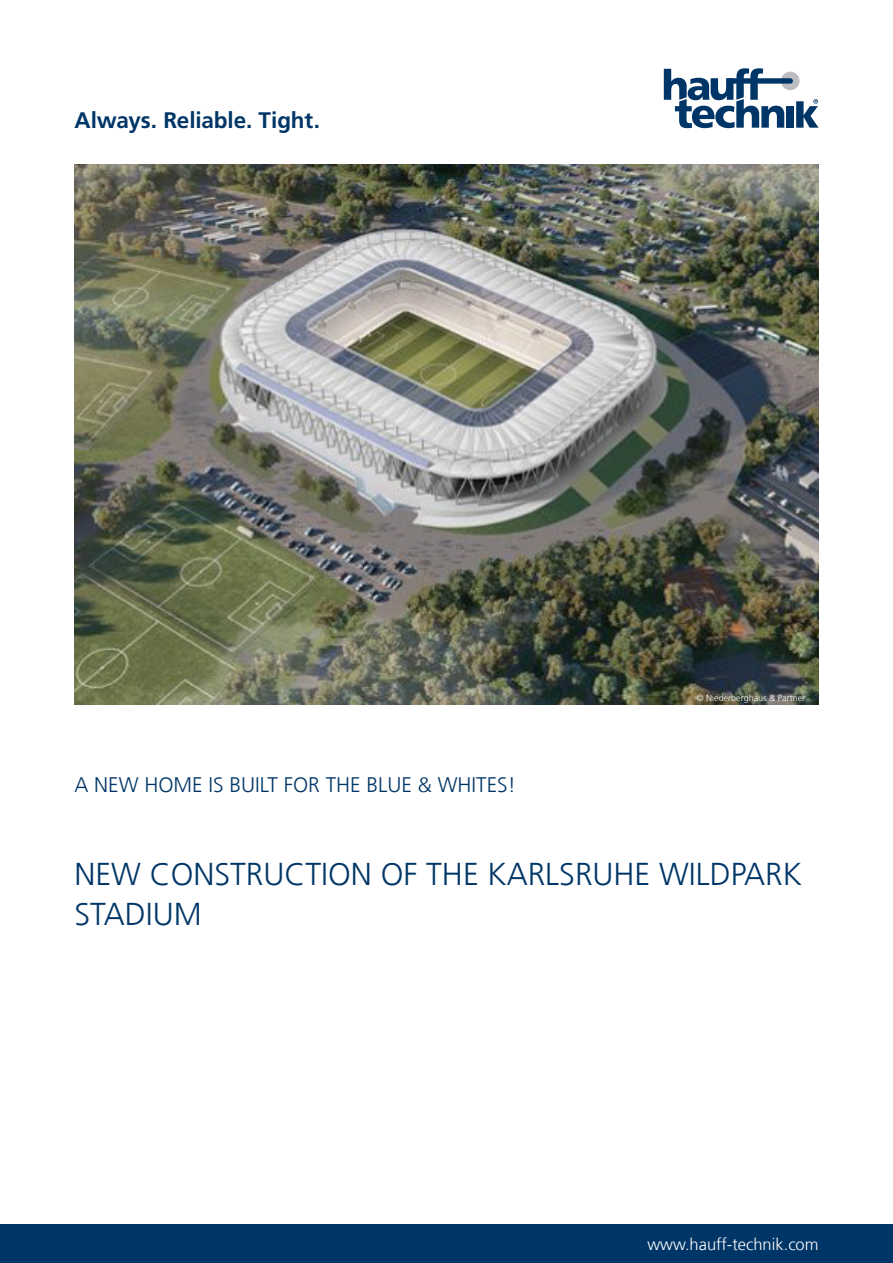
<style>
.page{position:relative;width:893px;height:1263px;background:#fff}
.page>*{position:absolute;margin:0;border:0;box-sizing:border-box;transform-origin:0 0}
._2018_cover_h1{font:300 31.5px/40.5px "Frutigerfor Hauff";color:#003667}
._2018_immer_sicher_d{font:700 22.5px "Frutigerfor Hauff";letter-spacing:-.005em;color:#003667}
._2018_cover_h2{font:300 21px "Frutigerfor Hauff";color:#003667}
.t1{font:300 16.5px "Frutigerfor Hauff";color:#fff}
.kommentare{font:300 9px "Frutigerfor Hauff";color:#fff}
</style>
<div class="page">
<svg style="left:664px;top:68px;width:155px;height:60px"></svg>
<div style="left:0;top:1225px;width:893px;height:38px;background:#003667"></div>
<img style="left:74px;top:164px;width:745px;height:540px">
<p class="_2018_immer_sicher_d" style="left:74px;top:107px;width:247px">Always. Reliable. Tight.</p>
<p class="_2018_cover_h2" style="left:74px;top:772px;width:443px">A NEW HOME IS BUILT FOR THE BLUE &amp; WHITES!</p>
<p class="kommentare" style="left:696px;top:692px;width:110px">© Niederberghaus &amp; Partner</p>
<p class="_2018_cover_h1" style="left:74px;top:853px;width:729px">NEW CONSTRUCTION OF THE KARLSRUHE WILDPARK<br>STADIUM</p>
<p class="t1" style="left:647px;top:1234px;width:173px">www.hauff-technik.com</p>
</div>
